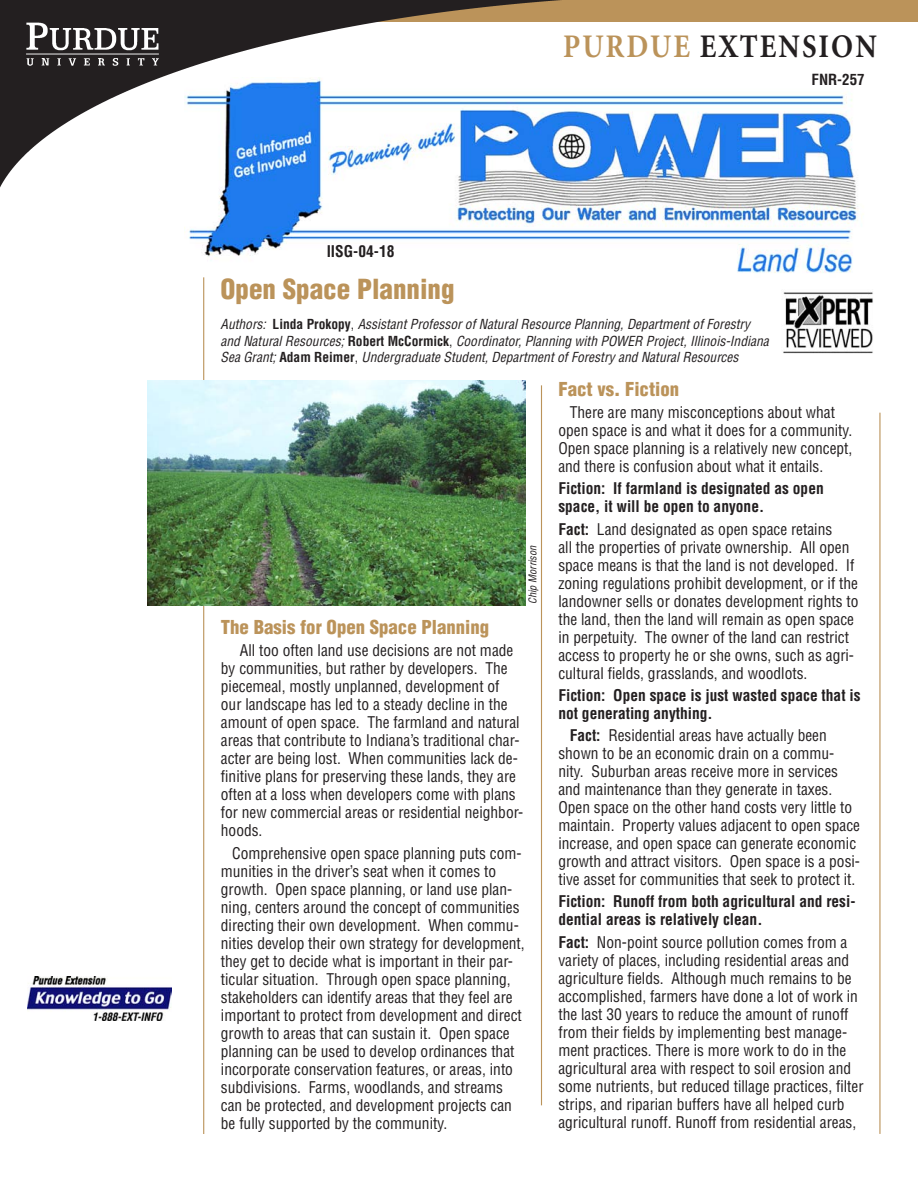
<style>
.page{position:relative;width:918px;height:1188px;background:#fff}
.page>*{position:absolute;margin:0;border:0;box-sizing:border-box;transform-origin:0 0}
.t1{font:700 33px "Minion";letter-spacing:.07em;color:#231f20;scale:.89 1}
.t2{font:900 condensed 27px "Helvetica";color:#bb935a}
.t3{font:900 condensed 18.75px "Helvetica";color:#bb935a}
.t4{font:condensed 15.75px/18px "Helvetica";color:#231f20}
.t5{font:700 condensed 15.75px/18px "Helvetica";color:#231f20}
.t6{font:700 condensed 15px "Helvetica";color:#231f20}
.t7{font:italic condensed 13.5px/16.5px "Helvetica";color:#231f20}
.t8{font:italic condensed 10.5px "Helvetica";color:#231f20}
.s1{color:#bb935a}
.s2{font-weight:700;font-style:normal}
.s3{font-style:normal}
.s4{font-weight:700}
</style>
<div class="page">
<img style="left:184px;top:95px;width:679px;height:178px">
<div style="left:221px;top:0;width:697px;height:22px;background:#bb935a"></div>
<img style="left:0;top:0;width:672px;height:214px">
<img style="left:24px;top:21px;width:137px;height:47px">
<img style="left:28px;top:977px;width:144px;height:43px">
<img style="left:783px;top:292px;width:90px;height:62px">
<hr style="left:203px;top:277px;width:1px;height:857px;background:#bb935a">
<hr style="left:541px;top:385px;width:1px;height:720px;background:#bb935a">
<hr style="left:879px;top:413px;width:2px;height:721px;background:#bb935a">
<img style="left:147px;top:380px;width:379px;height:225px">
<h1 class="t1" style="left:563px;top:29px;width:354px"><span class="s1">PURDUE</span> EXTENSION</h1>
<p class="t6" style="left:812px;top:71px;width:55px">FNR-257</p>
<p class="t5" style="left:327px;top:242px;width:69px">IISG-04-18</p>
<h2 class="t2" style="left:220px;top:272px;width:236px">Open Space Planning</h2>
<p class="t7" style="left:220px;top:316px;width:550px">Authors: <span class="s2">Linda Prokopy</span><span class="s3">,</span> Assistant Professor of Natural Resource Planning, Department of Forestry and Natural Resources; <span class="s2">Robert McCormick</span><span class="s3">,</span> Coordinator, Planning with POWER Project, Illinois-Indiana<br>Sea Grant; <span class="s2">Adam Reimer</span><span class="s3">,</span> Undergraduate Student, Department of Forestry and Natural Resources</p>
<p class="t8" style="left:526px;top:604px;width:60px;rotate:-90deg">Chip Morrison</p>
<p class="t3" style="left:221px;top:615px;width:270px">The Basis for Open Space Planning</p>
<p class="t4" style="left:221px;top:641px;width:304px;text-indent:19px">All too often land use decisions are not made by communities, but rather by developers. The piecemeal, mostly unplanned, development of our landscape has led to a steady decline in the amount of open space. The farmland and natural areas that contribute to Indiana’s traditional char&shy;acter are being lost. When communities lack de&shy;finitive plans for preserving these lands, they are often at a loss when developers come with plans for new commercial areas or residential neighbor&shy;hoods.</p>
<p class="t4" style="left:221px;top:844px;width:305px;text-indent:11px">Comprehensive open space planning puts com&shy;munities in the driver’s seat when it comes to growth. Open space planning, or land use plan&shy;ning, centers around the concept of communities directing their own development. When commu&shy;nities develop their own strategy for development, they get to decide what is important in their par&shy;ticular situation. Through open space planning, stakeholders can identify areas that they feel are important to protect from development and direct growth to areas that can sustain it. Open space planning can be used to develop ordinances that incorporate conservation features, or areas, into subdivisions. Farms, woodlands, and streams can be protected, and development projects can be fully supported by the community.</p>
<p class="t3" style="left:558px;top:377px;width:122px">Fact vs. Fiction</p>
<p class="t4" style="left:558px;top:403px;width:296px;text-indent:11px">There are many misconceptions about what open space is and what it does for a community.<br>Open space planning is a relatively new concept, and there is confusion about what it entails.</p>
<p class="t5" style="left:558px;top:479px;width:267px">Fiction: If farmland is designated as open space, it will be open to anyone.</p>
<p class="t4" style="left:558px;top:519px;width:302px"><span class="s4">Fact:</span> Land designated as open space retains<br>all the properties of private ownership. All open space means is that the land is not developed. If zoning regulations prohibit development, or if the landowner sells or donates development rights to the land, then the land will remain as open space in perpetuity. The owner of the land can restrict access to property he or she owns, such as agri&shy;cultural fields, grasslands, and woodlots.</p>
<p class="t5" style="left:558px;top:686px;width:304px">Fiction: Open space is just wasted space that is not generating anything.</p>
<p class="t4" style="left:558px;top:726px;width:303px;text-indent:11px"><span class="s4">Fact:</span> Residential areas have actually been shown to be an economic drain on a commu&shy;nity. Suburban areas receive more in services and maintenance than they generate in taxes.<br>Open space on the other hand costs very little to maintain. Property values adjacent to open space increase, and open space can generate economic growth and attract visitors. Open space is a posi&shy;tive asset for communities that seek to protect it.</p>
<p class="t5" style="left:558px;top:893px;width:299px">Fiction: Runoff from both agricultural and resi&shy;dential areas is relatively clean.</p>
<p class="t4" style="left:558px;top:933px;width:307px"><span class="s4">Fact:</span> Non-point source pollution comes from a variety of places, including residential areas and agriculture fields. Although much remains to be accomplished, farmers have done a lot of work in the last 30 years to reduce the amount of runoff from their fields by implementing best manage&shy;ment practices. There is more work to do in the agricultural area with respect to soil erosion and some nutrients, but reduced tillage practices, filter strips, and riparian buffers have all helped curb agricultural runoff. Runoff from residential areas,</p>
</div>
